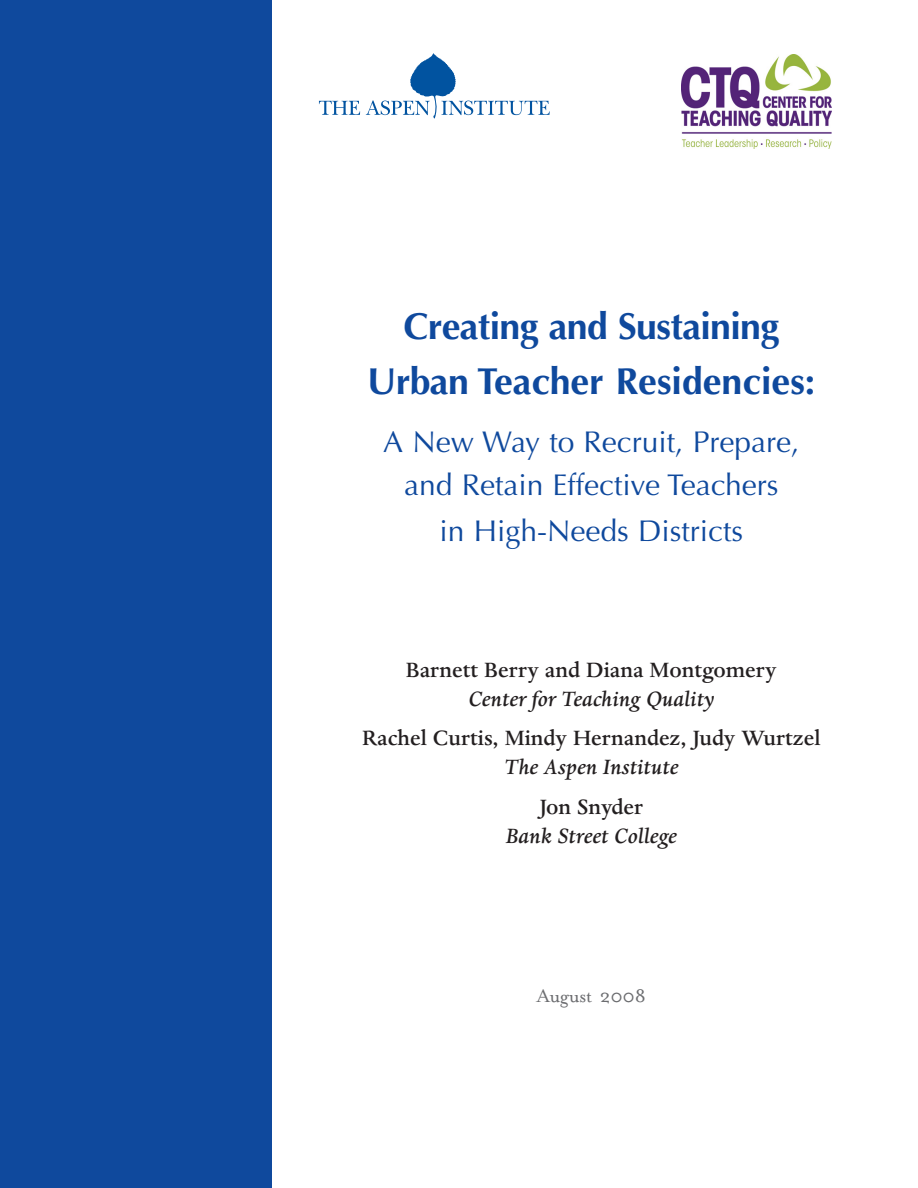
<style>
.page{position:relative;width:918px;height:1188px;background:#fff}
.page>*{position:absolute;margin:0;border:0;box-sizing:border-box;transform-origin:0 0}
.t1{font:700 37.5px/54.9px "Optima";letter-spacing:-.015em;color:#0f499d;text-align:center}
.t2{font:30px/42.9px "Optima";color:#0f499d;text-align:center}
.t3{font:500 24px "Dante";color:#231f20}
.t4{font:italic 500 24px "Dante";color:#231f20}
.t5{font:21px "Mrs Eaves Roman";letter-spacing:-.01em;color:#6c6d70}
</style>
<div class="page">
<div style="left:0;top:0;width:272px;height:1188px;background:#0f499d"></div>
<svg style="left:319px;top:101px;width:41px;height:14px"></svg>
<svg style="left:366px;top:53px;width:184px;height:66px"></svg>
<img style="left:681px;top:54px;width:151px;height:95px">
<h1 class="t1" style="left:367px;top:300px;width:450px">Creating and Sustaining<br>Urban Teacher Residencies:</h1>
<p class="t2" style="left:383px;top:421px;width:418px">A New Way to Recruit, Prepare, and Retain Effective Teachers</p>
<p class="t2" style="left:440px;top:510px;width:305px">in High-Needs Districts</p>
<p class="t3" style="left:406px;top:661px;width:372px">Barnett Berry and Diana Montgomery</p>
<p class="t4" style="left:468px;top:690px;width:247px">Center for Teaching Quality</p>
<p class="t3" style="left:362px;top:730px;width:460px">Rachel Curtis, Mindy Hernandez, Judy Wurtzel</p>
<p class="t4" style="left:504px;top:759px;width:176px">The Aspen Institute</p>
<p class="t3" style="left:540px;top:798px;width:105px">Jon Snyder</p>
<p class="t4" style="left:506px;top:827px;width:173px">Bank Street College</p>
<p class="t5" style="left:537px;top:982px;width:110px">August 2008</p>
</div>
